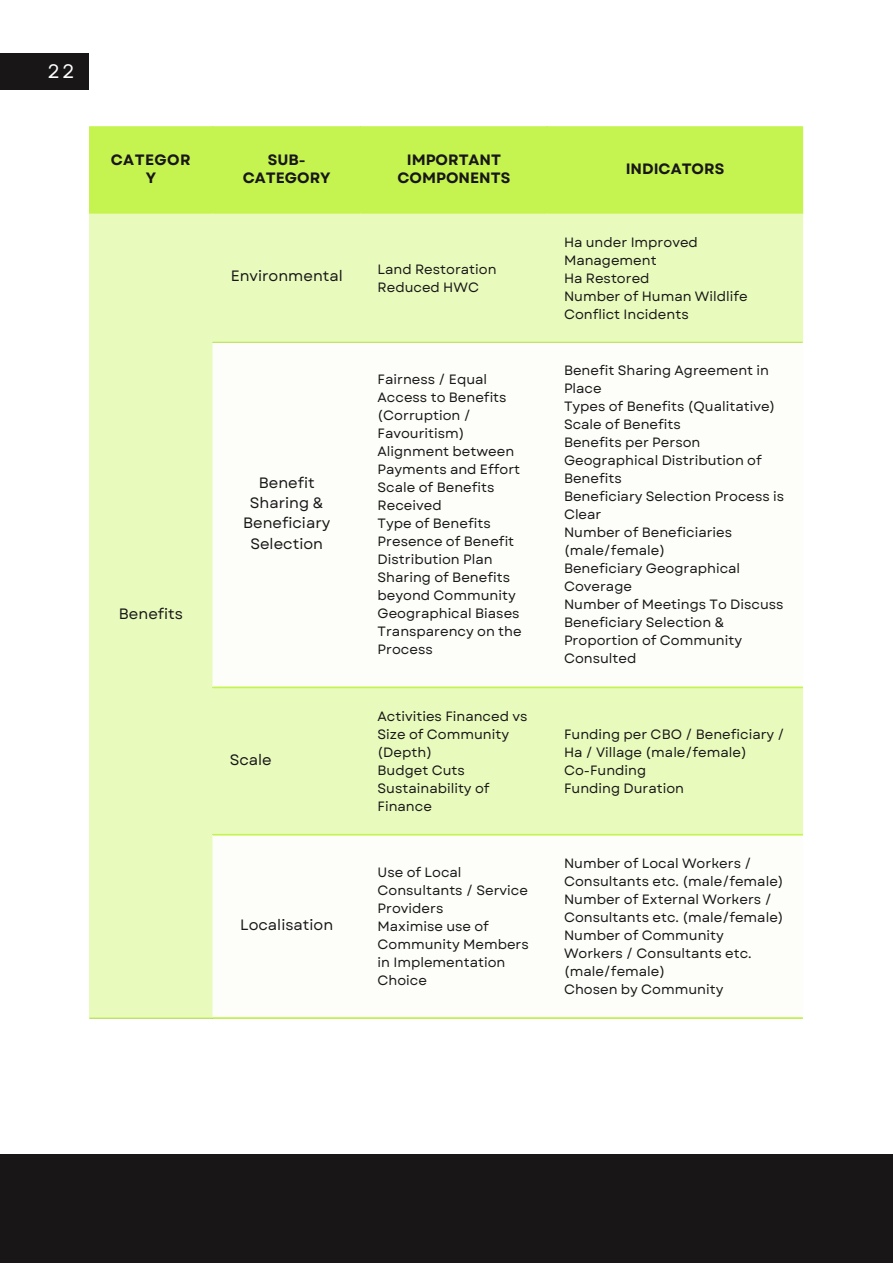
<style>
.page{position:relative;width:893px;height:1264px;background:#fff}
.page>*{position:absolute;margin:0;border:0;box-sizing:border-box;transform-origin:0 0}
.t1{font:19.5px "Garet";color:#fff}
.t2{font:15px/20.2px "Garet";color:#181617;text-align:center}
.t3{font:700 15px/18px "Garet";color:#181617;text-align:center}
.t4{font:700 15px/18px "Garet";letter-spacing:.03em;color:#181617;text-align:center}
.t5{font:13.5px/18px "Garet";color:#181617}
</style>
<div class="page">
<div style="left:0;top:53px;width:89px;height:36px;background:#181617"></div>
<div style="left:89px;top:126px;width:714px;height:88px;background:#c5f450"></div>
<div style="left:89px;top:214px;width:714px;height:803px;background:#e8fbbd"></div>
<svg style="left:212px;top:342px;width:591px;height:676px"></svg>
<hr style="left:213px;top:341px;width:589px;height:2px;background:#c5f450">
<hr style="left:89px;top:1017px;width:124px;height:1px;background:#c5f450">
<hr style="left:213px;top:686px;width:589px;height:2px;background:#c5f450">
<hr style="left:213px;top:833px;width:589px;height:2px;background:#c5f450">
<hr style="left:213px;top:1017px;width:589px;height:1px;background:#c5f450">
<div style="left:0;top:1154px;width:892px;height:108px;background:#181617"></div>
<p class="t1" style="left:48px;top:57px;width:28px">22</p>
<p class="t4" style="left:111px;top:150px;width:81px">CATEGOR<br>Y</p>
<p class="t3" style="left:243px;top:150px;width:89px">SUB-<br>CATEGORY</p>
<p class="t3" style="left:397px;top:150px;width:114px">IMPORTANT<br>COMPONENTS</p>
<p class="t3" style="left:625px;top:159px;width:100px">INDICATORS</p>
<p class="t2" style="left:119px;top:603px;width:66px">Benefits</p>
<p class="t2" style="left:231px;top:266px;width:114px">Environmental</p>
<p class="t2" style="left:243px;top:472px;width:89px">Benefit<br>Sharing &amp;<br>Beneficiary<br>Selection</p>
<p class="t2" style="left:230px;top:749px;width:44px">Scale</p>
<p class="t2" style="left:240px;top:914px;width:94px">Localisation</p>
<p class="t5" style="left:377px;top:260px;width:120px">Land Restoration</p>
<p class="t5" style="left:377px;top:278px;width:103px">Reduced HWC</p>
<p class="t5" style="left:377px;top:370px;width:131px">Fairness / Equal<br>Access to Benefits (Corruption /<br>Favouritism)</p>
<p class="t5" style="left:377px;top:442px;width:144px">Alignment between<br>Payments and Effort</p>
<p class="t5" style="left:377px;top:478px;width:118px">Scale of Benefits<br>Received</p>
<p class="t5" style="left:377px;top:514px;width:115px">Type of Benefits</p>
<p class="t5" style="left:377px;top:532px;width:138px">Presence of Benefit<br>Distribution Plan</p>
<p class="t5" style="left:377px;top:568px;width:140px">Sharing of Benefits beyond Community</p>
<p class="t5" style="left:377px;top:604px;width:143px">Geographical Biases</p>
<p class="t5" style="left:377px;top:622px;width:146px">Transparency on the<br>Process</p>
<p class="t5" style="left:377px;top:707px;width:151px">Activities Financed vs<br>Size of Community (Depth)</p>
<p class="t5" style="left:377px;top:761px;width:89px">Budget Cuts</p>
<p class="t5" style="left:377px;top:779px;width:113px">Sustainability of<br>Finance</p>
<p class="t5" style="left:377px;top:863px;width:152px">Use of Local<br>Consultants / Service<br>Providers</p>
<p class="t5" style="left:377px;top:917px;width:153px">Maximise use of<br>Community Members in Implementation</p>
<p class="t5" style="left:377px;top:971px;width:51px">Choice</p>
<p class="t5" style="left:564px;top:233px;width:135px">Ha under Improved<br>Management</p>
<p class="t5" style="left:564px;top:269px;width:87px">Ha Restored</p>
<p class="t5" style="left:564px;top:287px;width:185px">Number of Human Wildlife<br>Conflict Incidents</p>
<p class="t5" style="left:564px;top:361px;width:206px">Benefit Sharing Agreement in<br>Place</p>
<p class="t5" style="left:564px;top:397px;width:213px">Types of Benefits (Qualitative)</p>
<p class="t5" style="left:564px;top:415px;width:118px">Scale of Benefits</p>
<p class="t5" style="left:564px;top:433px;width:138px">Benefits per Person</p>
<p class="t5" style="left:564px;top:451px;width:199px">Geographical Distribution of<br>Benefits</p>
<p class="t5" style="left:564px;top:487px;width:222px">Beneficiary Selection Process is<br>Clear</p>
<p class="t5" style="left:564px;top:523px;width:170px">Number of Beneficiaries (male/female)</p>
<p class="t5" style="left:564px;top:559px;width:178px">Beneficiary Geographical<br>Coverage</p>
<p class="t5" style="left:564px;top:595px;width:221px">Number of Meetings To Discuss<br>Beneficiary Selection &amp;<br>Proportion of Community<br>Consulted</p>
<p class="t5" style="left:564px;top:725px;width:222px">Funding per CBO / Beneficiary /<br>Ha / Village (male/female)</p>
<p class="t5" style="left:564px;top:761px;width:84px">Co-Funding</p>
<p class="t5" style="left:564px;top:779px;width:122px">Funding Duration</p>
<p class="t5" style="left:564px;top:854px;width:221px">Number of Local Workers /<br>Consultants etc. (male/female)</p>
<p class="t5" style="left:564px;top:890px;width:221px">Number of External Workers /<br>Consultants etc. (male/female)</p>
<p class="t5" style="left:564px;top:926px;width:189px">Number of Community<br>Workers / Consultants etc. (male/female)</p>
<p class="t5" style="left:564px;top:980px;width:161px">Chosen by Community</p>
</div>
